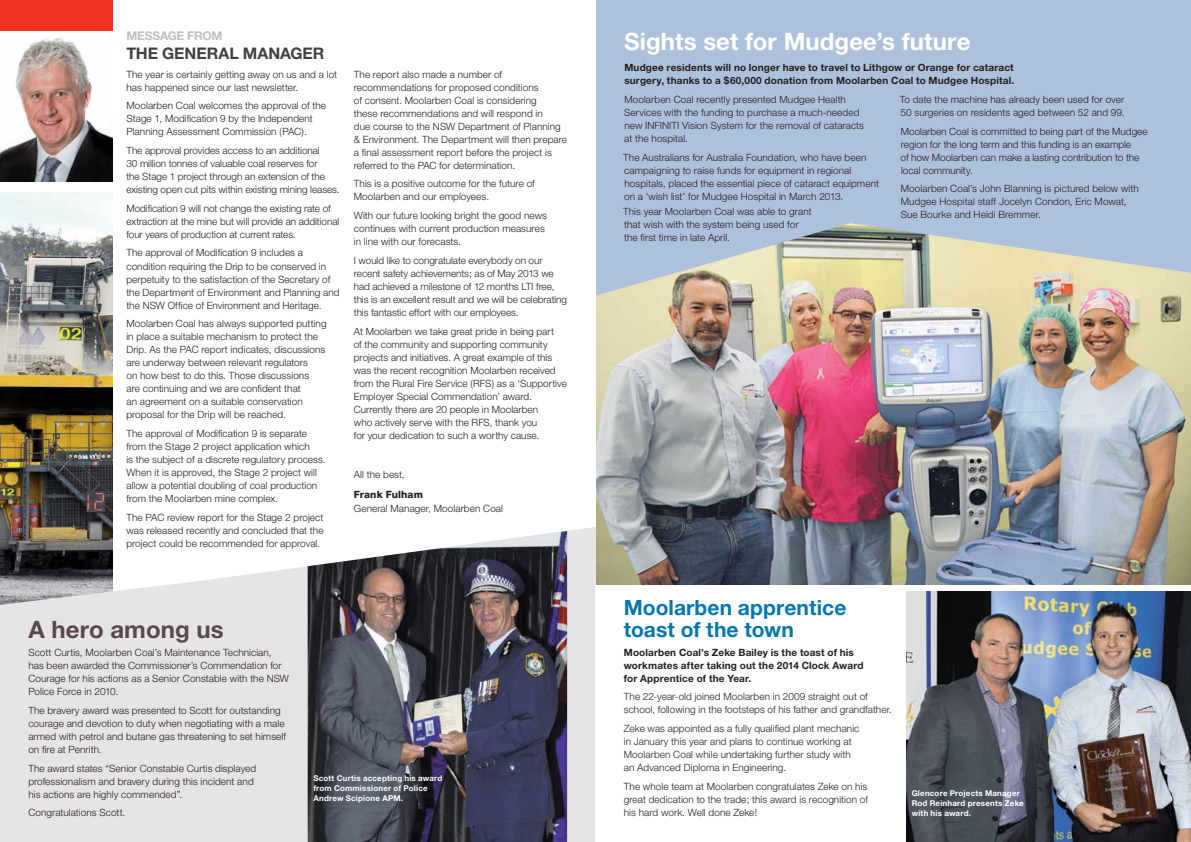
<style>
.page{position:relative;width:1191px;height:842px;background:#fff}
.page>*{position:absolute;margin:0;border:0;box-sizing:border-box;transform-origin:0 0}
.t1{font:700 24px "Helvetica Neue";letter-spacing:.005em;color:#fff}
.t2{font:700 24px "Helvetica Neue";letter-spacing:.005em;color:#59484f}
.t3{font:700 21px/22.3px "Helvetica Neue";letter-spacing:.005em;color:#0076ac}
.t4{font:700 16px "Helvetica Neue";letter-spacing:-.005em;color:#414042}
.t5{font:700 12px "Helvetica Neue";letter-spacing:-.015em;color:#bcbec0}
.t6{font:300 10px/13px "Helvetica Neue";letter-spacing:.005em;color:#231f20}
.t7{font:700 10px/13px "Helvetica Neue";letter-spacing:.015em;color:#231f20}
.t8{font:800 10px "Helvetica Neue";letter-spacing:.01em;color:#231f20}
.t9{font:700 8px/10px "Helvetica Neue";letter-spacing:.025em;color:#fff}
</style>
<div class="page">
<img style="left:0;top:38px;width:112px;height:144px">
<div style="left:0;top:0;width:112px;height:31px;background:#ee3524"></div>
<img style="left:0;top:192px;width:112px;height:322px">
<svg style="left:0;top:514px;width:596px;height:328px;fill:#e7e4e4"></svg>
<img style="left:308px;top:531px;width:259px;height:311px">
<div style="left:595px;top:584px;width:596px;height:258px;background:#fff"></div>
<img style="left:906px;top:591px;width:285px;height:251px">
<img style="left:596px;top:299px;width:595px;height:285px">
<svg style="left:596px;top:0;width:595px;height:299px;background:#b3c3d3"></svg>
<p class="t5" style="left:126px;top:29px;width:97px">MESSAGE FROM</p>
<h3 class="t4" style="left:126px;top:44px;width:199px">THE GENERAL MANAGER</h3>
<p class="t6" style="left:126px;top:68px;width:212px">The year is certainly getting away on us and a lot has happened since our last newsletter.</p>
<p class="t6" style="left:126px;top:99px;width:201px">Moolarben Coal welcomes the approval of the<br>Stage 1, Modification 9 by the Independent<br>Planning Assessment Commission (PAC).</p>
<p class="t6" style="left:126px;top:144px;width:215px">The approval provides access to an additional<br>30 million tonnes of valuable coal reserves for<br>the Stage 1 project through an extension of the existing open cut pits within existing mining leases.</p>
<p class="t6" style="left:126px;top:202px;width:214px">Modification 9 will not change the existing rate of extraction at the mine but will provide an additional four years of production at current rates.</p>
<p class="t6" style="left:126px;top:246px;width:215px">The approval of Modification 9 includes a condition requiring the Drip to be conserved in perpetuity to the satisfaction of the Secretary of the Department of Environment and Planning and the NSW Office of Environment and Heritage.</p>
<p class="t6" style="left:126px;top:317px;width:202px">Moolarben Coal has always supported putting in place a suitable mechanism to protect the Drip. As the PAC report indicates, discussions are underway between relevant regulators<br>on how best to do this. Those discussions<br>are continuing and we are confident that<br>an agreement on a suitable conservation proposal for the Drip will be reached.</p>
<p class="t6" style="left:126px;top:427px;width:201px">The approval of Modification 9 is separate from the Stage 2 project application which<br>is the subject of a discrete regulatory process.<br>When it is approved, the Stage 2 project will allow a potential doubling of coal production from the Moolarben mine complex.</p>
<p class="t6" style="left:126px;top:510px;width:199px;text-align:justify">The PAC review report for the Stage 2 project was released recently and concluded that the project could be recommended for approval.</p>
<p class="t6" style="left:354px;top:68px;width:215px">The report also made a number of recommendations for proposed conditions<br>of consent. Moolarben Coal is considering<br>these recommendations and will respond in<br>due course to the NSW Department of Planning &amp; Environment. The Department will then prepare a final assessment report before the project is referred to the PAC for determination.</p>
<p class="t6" style="left:354px;top:177px;width:182px">This is a positive outcome for the future of<br>Moolarben and our employees.</p>
<p class="t6" style="left:354px;top:209px;width:194px">With our future looking bright the good news continues with current production measures in line with our forecasts.</p>
<p class="t6" style="left:354px;top:254px;width:215px">I would like to congratulate everybody on our recent safety achievements; as of May 2013 we had achieved a milestone of 12 months LTI free, this is an excellent result and we will be celebrating this fantastic effort with our employees.</p>
<p class="t6" style="left:354px;top:324px;width:214px">At Moolarben we take great pride in being part<br>of the community and supporting community projects and initiatives. A great example of this was the recent recognition Moolarben received from the Rural Fire Service (RFS) as a ‘Supportive Employer Special Commendation’ award.<br>Currently there are 20 people in Moolarben<br>who actively serve with the RFS, thank you<br>for your dedication to such a worthy cause.</p>
<p class="t6" style="left:354px;top:468px;width:52px">All the best,</p>
<p class="t8" style="left:354px;top:488px;width:71px">Frank Fulham</p>
<p class="t6" style="left:354px;top:501px;width:151px">General Manager, Moolarben Coal</p>
<h1 class="t2" style="left:28px;top:614px;width:197px">A hero among us</h1>
<p class="t6" style="left:28px;top:646px;width:262px">Scott Curtis, Moolarben Coal’s Maintenance Technician, has been awarded the Commissioner’s Commendation for Courage for his actions as a Senior Constable with the NSW Police Force in 2010.</p>
<p class="t6" style="left:28px;top:703px;width:259px">The bravery award was presented to Scott for outstanding courage and devotion to duty when negotiating with a male armed with petrol and butane gas threatening to set himself on fire at Penrith.</p>
<p class="t6" style="left:28px;top:761px;width:229px">The award states “Senior Constable Curtis displayed professionalism and bravery during this incident and his actions are highly commended”.</p>
<p class="t6" style="left:28px;top:806px;width:98px">Congratulations Scott.</p>
<p class="t9" style="left:313px;top:773px;width:131px">Scott Curtis accepting his award from Commissioner of Police<br>Andrew Scipione APM.</p>
<h1 class="t1" style="left:624px;top:26px;width:348px">Sights set for Mudgee’s future</h1>
<p class="t7" style="left:624px;top:61px;width:391px">Mudgee residents will no longer have to travel to Lithgow or Orange for cataract surgery, thanks to a $60,000 donation from Moolarben Coal to Mudgee Hospital.</p>
<p class="t6" style="left:624px;top:93px;width:241px">Moolarben Coal recently presented Mudgee Health Services with the funding to purchase a much-needed new INFINITI Vision System for the removal of cataracts at the hospital.</p>
<p class="t6" style="left:623px;top:150px;width:257px">The Australians for Australia Foundation, who have been campaigning to raise funds for equipment in regional hospitals, placed the essential piece of cataract equipment on a ‘wish list’ for Mudgee Hospital in March 2013.</p>
<p class="t6" style="left:623px;top:205px;width:190px">This year Moolarben Coal was able to grant that wish with the system being used for the first time in late April.</p>
<p class="t6" style="left:899px;top:93px;width:226px">To date the machine has already been used for over<br>50 surgeries on residents aged between 52 and 99.</p>
<p class="t6" style="left:900px;top:124px;width:248px">Moolarben Coal is committed to being part of the Mudgee region for the long term and this funding is an example<br>of how Moolarben can make a lasting contribution to the local community.</p>
<p class="t6" style="left:900px;top:182px;width:240px">Moolarben Coal’s John Blanning is pictured below with<br>Mudgee Hospital staff Jocelyn Condon, Eric Mowat,<br>Sue Bourke and Heidi Bremmer.</p>
<h2 class="t3" style="left:624px;top:596px;width:224px">Moolarben apprentice toast of the town</h2>
<p class="t7" style="left:624px;top:645px;width:241px">Moolarben Coal’s Zeke Bailey is the toast of his workmates after taking out the 2014 Clock Award for Apprentice of the Year.</p>
<p class="t6" style="left:624px;top:690px;width:269px">The 22-year-old joined Moolarben in 2009 straight out of school, following in the footsteps of his father and grandfather.</p>
<p class="t6" style="left:624px;top:722px;width:237px">Zeke was appointed as a fully qualified plant mechanic in January this year and plans to continue working at Moolarben Coal while undertaking further study with an Advanced Diploma in Engineering.</p>
<p class="t6" style="left:624px;top:779px;width:246px;text-align:justify">The whole team at Moolarben congratulates Zeke on his great dedication to the trade; this award is recognition of his hard work. Well done Zeke!</p>
<p class="t9" style="left:911px;top:788px;width:114px">Glencore Projects Manager<br>Rod Reinhard presents Zeke with his award.</p>
</div>
